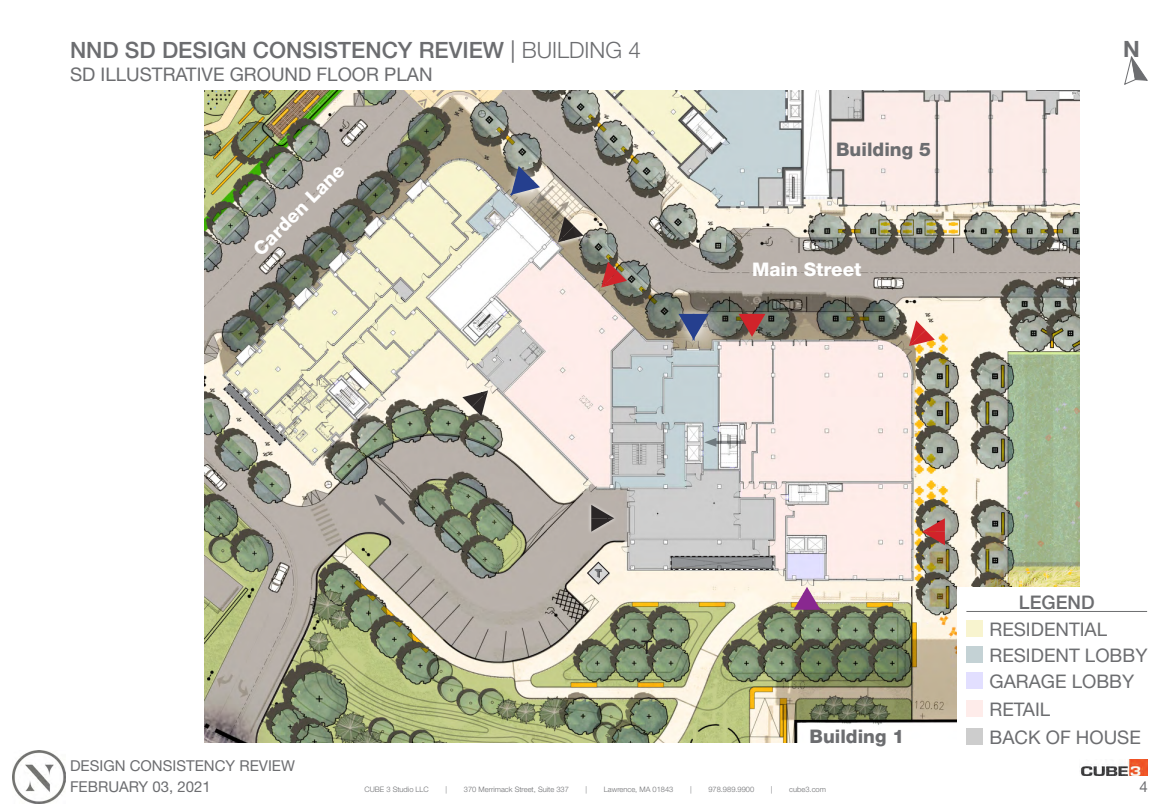
<style>
.page{position:relative;width:1170px;height:810px;background:#fff}
.page>*{position:absolute;margin:0;border:0;box-sizing:border-box;transform-origin:0 0}
.t1{font:500 22.5px "Helvetica Neue";color:#6c6d70}
.t2{font:700 22.5px "Helvetica Neue";color:#6c6d70}
.t3{font:18.75px "Helvetica Neue";color:#6c6d70}
.t4{font:800 18.75px "Helvetica Neue";color:#fff}
.t5{font:800 18.75px "Helvetica Neue";color:#6c6d70}
.t6{font:500 18.75px "Helvetica Neue";color:#6c6d70}
.t7{font:18.75px "Helvetica Neue";color:#231f20}
.t8{font:15px "Helvetica Neue";color:#6c6d70}
.t9{font:800 11.25px "Helvetica Neue";color:#6c6d70}
.t10{font:300 7.5px "Helvetica Neue";color:#6c6d70}
.s1{font-weight:400}
.s2{font-weight:300}
</style>
<div class="page">
<img style="left:205px;top:90px;width:875px;height:652px">
<svg style="left:587px;top:561px;width:23px;height:24px"></svg>
<img style="left:13px;top:751px;width:52px;height:52px">
<img style="left:1080px;top:759px;width:68px;height:17px">
<svg style="left:1124px;top:56px;width:24px;height:29px"></svg>
<div style="left:670px;top:303px;width:63px;height:62px;background:#fff;opacity:.75"></div>
<div style="left:672px;top:306px;width:44px;height:42px;background:#fff;opacity:.75"></div>
<svg style="left:676px;top:310px;width:35px;height:40px"></svg>
<svg style="left:904px;top:319px;width:32px;height:32px"></svg>
<svg style="left:737px;top:311px;width:30px;height:32px"></svg>
<svg style="left:596px;top:260px;width:32px;height:33px"></svg>
<svg style="left:916px;top:517px;width:32px;height:30px"></svg>
<svg style="left:792px;top:581px;width:30px;height:32px"></svg>
<svg style="left:457px;top:376px;width:45px;height:45px;background:#c6c0b5"></svg>
<svg style="left:490px;top:155px;width:99px;height:102px"></svg>
<div style="left:587px;top:501px;width:31px;height:34px;background:#b9b1ab"></div>
<svg style="left:589px;top:503px;width:30px;height:30px"></svg>
<div style="left:957px;top:587px;width:191px;height:158px;background:#fff"></div>
<div style="left:966px;top:620px;width:16px;height:16px;background:#f8f4cf"></div>
<div style="left:966px;top:646px;width:16px;height:17px;background:#c4d2d5"></div>
<div style="left:966px;top:673px;width:16px;height:16px;background:#e2dfff"></div>
<div style="left:966px;top:700px;width:16px;height:17px;background:#feecea"></div>
<div style="left:966px;top:728px;width:16px;height:17px;background:#cdcdcd"></div>
<hr style="left:966px;top:611px;width:181px;height:1px;background:#6c6d70">
<hr style="left:711px;top:441px;width:35px;height:3px;background:#939598">
<svg style="left:704px;top:438px;width:12px;height:9px"></svg>
<svg style="left:374px;top:494px;width:34px;height:34px"></svg>
<svg style="left:670px;top:555px;width:104px;height:16px;background:#868788"></svg>
<svg style="left:222px;top:382px;width:65px;height:64px;background:#c6c4b2"></svg>
<h1 class="t1" style="left:70px;top:37px;width:572px">NND SD DESIGN CONSISTENCY REVIEW <span class="s1">|</span> <span class="s2">BUILDING 4</span></h1>
<p class="t3" style="left:70px;top:63px;width:364px">SD ILLUSTRATIVE GROUND FLOOR PLAN</p>
<p class="t4" style="left:249px;top:244px;width:121px;rotate:-45deg">Carden Lane</p>
<p class="t5" style="left:836px;top:139px;width:96px">Building 5</p>
<p class="t4" style="left:752px;top:258px;width:111px">Main Street</p>
<h1 class="t2" style="left:1123px;top:35px;width:18px">N</h1>
<h3 class="t8" style="left:70px;top:757px;width:226px">DESIGN CONSISTENCY REVIEW</h3>
<h3 class="t8" style="left:70px;top:778px;width:142px">FEBRUARY 03, 2021</h3>
<p class="t9" style="left:595px;top:567px;width:9px">T</p>
<p class="t7" style="left:642px;top:636px;width:12px">T</p>
<p class="t5" style="left:810px;top:725px;width:96px">Building 1</p>
<p class="t10" style="left:364px;top:785px;width:66px">CUBE 3 Studio LLC</p>
<p class="t10" style="left:446px;top:785px;width:3px">|</p>
<p class="t10" style="left:464px;top:785px;width:106px">370 Merrimack Street, Suite 337</p>
<p class="t10" style="left:586px;top:785px;width:3px">|</p>
<p class="t10" style="left:604px;top:785px;width:71px">Lawrence, MA 01843</p>
<p class="t10" style="left:690px;top:785px;width:3px">|</p>
<p class="t10" style="left:708px;top:785px;width:47px">978.989.9900</p>
<p class="t10" style="left:771px;top:785px;width:3px">|</p>
<p class="t10" style="left:789px;top:785px;width:38px">cube3.com</p>
<p class="t6" style="left:1019px;top:591px;width:77px">LEGEND</p>
<p class="t3" style="left:990px;top:644px;width:159px">RESIDENT LOBBY</p>
<p class="t3" style="left:990px;top:670px;width:146px">GARAGE LOBBY</p>
<p class="t3" style="left:990px;top:698px;width:62px">RETAIL</p>
<p class="t3" style="left:990px;top:726px;width:153px">BACK OF HOUSE</p>
<p class="t3" style="left:990px;top:618px;width:119px">RESIDENTIAL</p>
<h3 class="t8" style="left:1139px;top:778px;width:10px">4</h3>
</div>
